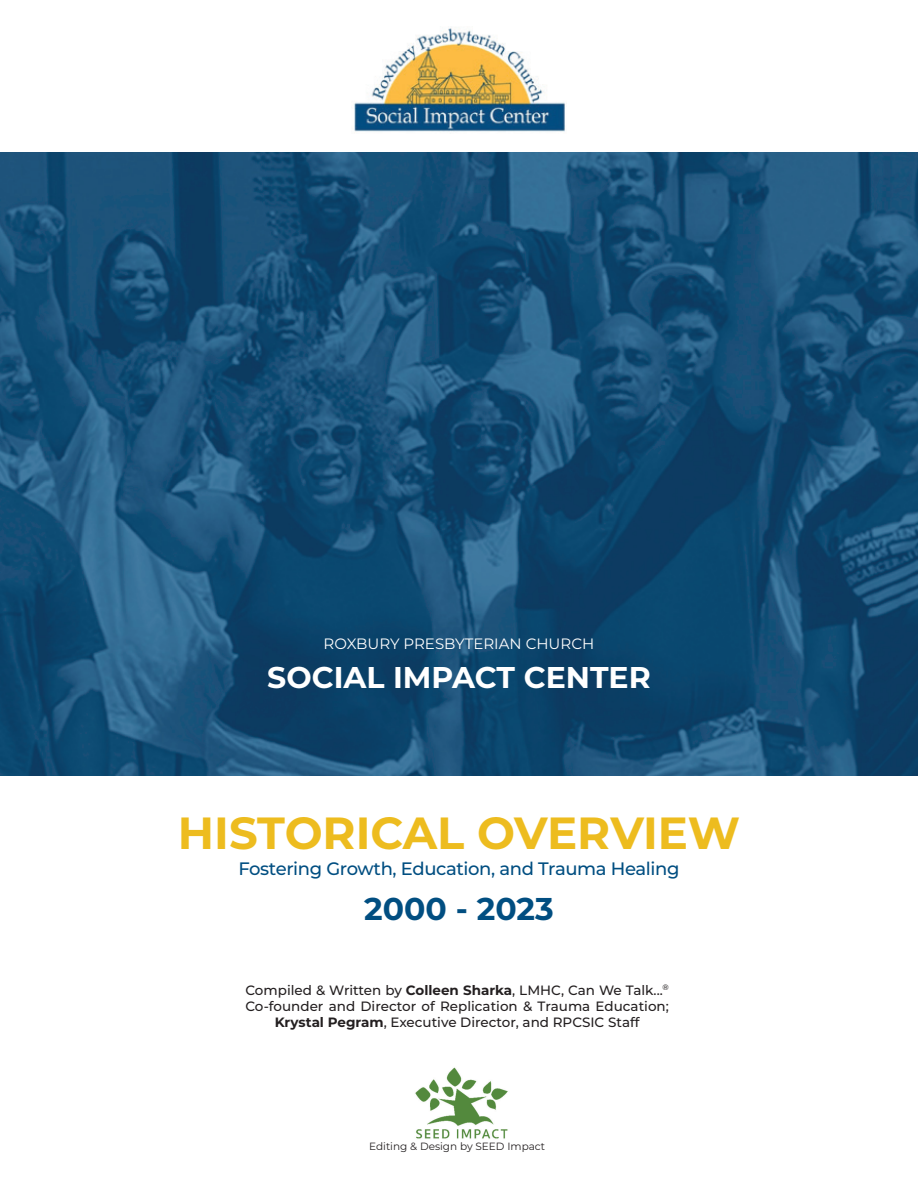
<style>
.page{position:relative;width:918px;height:1188px;background:#fff}
.page>*{position:absolute;margin:0;border:0;box-sizing:border-box;transform-origin:0 0}
.t1{font:700 45px "Montserrat";color:#edbc1f}
.t2{font:700 31.5px "Montserrat";color:#014e81}
.t3{font:700 30px "Montserrat";color:#fff}
.t4{font:500 18px "Montserrat";letter-spacing:-.02em;color:#014e81}
.t5{font:15px "Montserrat";color:#fff}
.t6{font:500 13.5px/16.2px "Montserrat";color:#231f20;text-align:center}
.t7{font:10.5px "Montserrat";color:#231f20}
.s1{font-weight:700}
</style>
<div class="page">
<img style="left:354px;top:28px;width:211px;height:104px">
<img style="left:0;top:152px;width:918px;height:623px">
<img style="left:415px;top:1067px;width:93px;height:72px">
<p class="t5" style="left:324px;top:634px;width:272px">ROXBURY PRESBYTERIAN CHURCH</p>
<h3 class="t3" style="left:267px;top:656px;width:385px">SOCIAL IMPACT CENTER</h3>
<h1 class="t1" style="left:178px;top:801px;width:564px">HISTORICAL OVERVIEW</h1>
<h3 class="t4" style="left:238px;top:856px;width:443px">Fostering Growth, Education, and Trauma Healing</h3>
<h2 class="t2" style="left:364px;top:886px;width:191px">2000 - 2023</h2>
<p class="t6" style="left:246px;top:981px;width:425px">Compiled &amp; Written by <span class="s1">Colleen Sharka</span>, LMHC, Can We Talk...<sup>®<br></sup>Co-founder and Director of Replication &amp; Trauma Education;<br><span class="s1">Krystal Pegram</span>, Executive Director, and RPCSIC Staff</p>
<p class="t7" style="left:369px;top:1139px;width:178px">Editing &amp; Design by SEED Impact</p>
</div>
